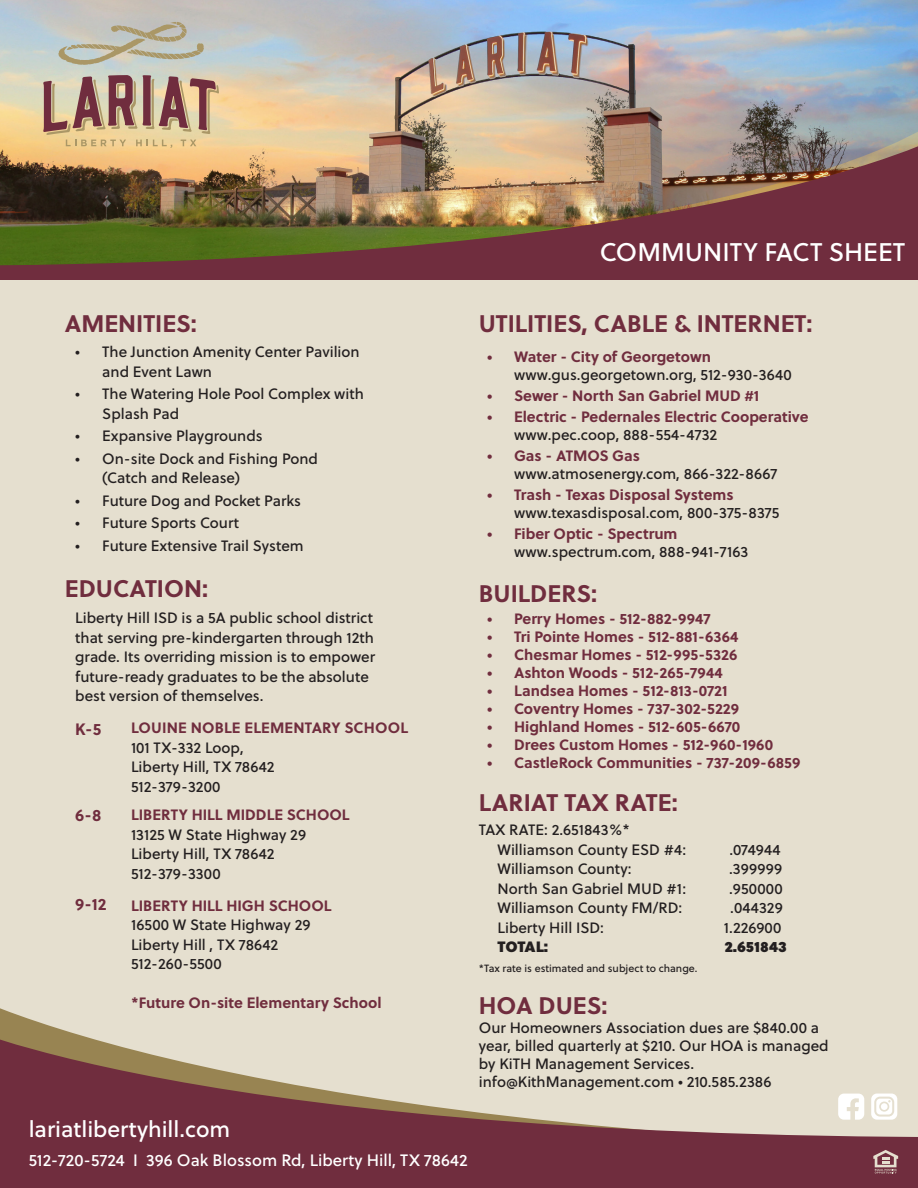
<style>
.page{position:relative;width:918px;height:1188px;background:#fff}
.page>*{position:absolute;margin:0;border:0;box-sizing:border-box;transform-origin:0 0}
.t1{font:25.5px "Soleil Bk";color:#fff}
.t2{font:700 24px "Soleil";color:#702d3e}
.t3{font:22.5px "Soleil Bk";color:#fff}
.t4{font:16.5px "Soleil Bk";color:#fff}
.t5{font:700 16.5px "Soleil";color:#702d3e}
.t6{font:15px/19.5px "Soleil Bk";color:#231f20}
.t7{font:700 15px/19.5px "Soleil";color:#702d3e}
.t8{font:15px "Soleil Bl";color:#231f20}
.t9{font:10.5px "Soleil Bk";color:#231f20}
.s1{font-family:"Soleil Bk";font-weight:400;color:#231f20}
.s2{font-family:"Soleil";font-weight:700;color:#702d3e}
</style>
<div class="page">
<img style="left:0;top:0;width:918px;height:116px">
<svg style="left:43px;top:75px;width:176px;height:41px;background:#af8f80"></svg>
<svg style="left:58px;top:22px;width:146px;height:43px;background:#bebdaf"></svg>
<svg style="left:0;top:116px;width:918px;height:7px;background:#bba58e"></svg>
<img style="left:0;top:123px;width:918px;height:158px">
<div style="left:0;top:281px;width:918px;height:907px;background:#e5dfcf"></div>
<svg style="left:0;top:1010px;width:918px;height:178px"></svg>
<svg style="left:873px;top:1150px;width:25px;height:24px"></svg>
<div style="left:838px;top:1094px;width:26px;height:26px;background:#fff;border-radius:6px"></div>
<svg style="left:847px;top:1098px;width:12px;height:22px"></svg>
<div style="left:871px;top:1094px;width:26px;height:26px;background:#fff;border-radius:6px"></div>
<svg style="left:874px;top:1097px;width:20px;height:20px"></svg>
<p class="t1" style="left:600px;top:236px;width:307px">COMMUNITY FACT SHEET</p>
<p class="t2" style="left:65px;top:308px;width:134px">AMENITIES:</p>
<p class="t6" style="left:102px;top:343px;width:259px;text-indent:-27px">• The Junction Amenity Center Pavilion and Event Lawn</p>
<p class="t6" style="left:102px;top:385px;width:263px;text-indent:-27px">• The Watering Hole Pool Complex with<br>Splash Pad</p>
<p class="t6" style="left:75px;top:427px;width:189px">• Expansive Playgrounds</p>
<p class="t6" style="left:102px;top:449px;width:217px;text-indent:-27px">• On-site Dock and Fishing Pond (Catch and Release)</p>
<p class="t6" style="left:75px;top:491px;width:227px">• Future Dog and Pocket Parks</p>
<p class="t6" style="left:75px;top:514px;width:165px">• Future Sports Court</p>
<p class="t6" style="left:75px;top:536px;width:230px">• Future Extensive Trail System</p>
<p class="t2" style="left:65px;top:573px;width:145px">EDUCATION:</p>
<p class="t6" style="left:75px;top:609px;width:301px">Liberty Hill ISD is a 5A public school district that serving pre-kindergarten through 12th grade. Its overriding mission is to empower future-ready graduates to be the absolute best version of themselves.</p>
<p class="t5" style="left:75px;top:718px;width:28px">K-5</p>
<p class="t7" style="left:131px;top:719px;width:278px">LOUINE NOBLE ELEMENTARY SCHOOL</p>
<p class="t6" style="left:131px;top:738px;width:145px">101 TX-332 Loop,<br>Liberty Hill, TX 78642</p>
<p class="t6" style="left:131px;top:777px;width:91px">512-379-3200</p>
<p class="t7" style="left:131px;top:805px;width:220px">LIBERTY HILL MIDDLE SCHOOL</p>
<p class="t6" style="left:131px;top:825px;width:177px">13125 W State Highway 29</p>
<p class="t6" style="left:131px;top:844px;width:145px">Liberty Hill, TX 78642</p>
<p class="t6" style="left:131px;top:864px;width:91px">512-379-3300</p>
<p class="t7" style="left:131px;top:896px;width:202px">LIBERTY HILL HIGH SCHOOL<br><span class="s1">16500 W State Highway 29</span></p>
<p class="t6" style="left:131px;top:935px;width:149px">Liberty Hill , TX 78642</p>
<p class="t6" style="left:131px;top:955px;width:92px">512-260-5500</p>
<p class="t7" style="left:131px;top:994px;width:252px">*Future On-site Elementary School</p>
<p class="t5" style="left:75px;top:805px;width:28px">6-8</p>
<p class="t5" style="left:75px;top:893px;width:33px">9-12</p>
<p class="t2" style="left:479px;top:308px;width:335px">UTILITIES, CABLE &amp; INTERNET:</p>
<p class="t6" style="left:514px;top:348px;width:279px;line-height:18px;text-indent:-27px"><span class="s2">• Water - City of Georgetown </span>www.gus.georgetown.org, 512-930-3640</p>
<p class="t7" style="left:487px;top:386px;width:274px">• Sewer - North San Gabriel MUD #1</p>
<p class="t7" style="left:514px;top:408px;width:296px;line-height:18px;text-indent:-27px">• Electric - Pedernales Electric Cooperative <span class="s1">www.pec.coop, 888-554-4732</span></p>
<p class="t6" style="left:514px;top:447px;width:265px;line-height:18px;text-indent:-27px"><span class="s2">• Gas - ATMOS Gas </span>www.atmosenergy.com, 866-322-8667</p>
<p class="t6" style="left:514px;top:486px;width:267px;line-height:18px;text-indent:-27px"><span class="s2">• Trash - Texas Disposal Systems </span>www.texasdisposal.com, 800-375-8375</p>
<p class="t6" style="left:514px;top:525px;width:236px;line-height:18px;text-indent:-27px"><span class="s2">• Fiber Optic - Spectrum </span>www.spectrum.com, 888-941-7163</p>
<p class="t2" style="left:479px;top:578px;width:120px">BUILDERS:</p>
<p class="t7" style="left:487px;top:609px;width:225px">• Perry Homes - 512-882-9947</p>
<p class="t7" style="left:487px;top:627px;width:253px">• Tri Pointe Homes - 512-881-6364</p>
<p class="t7" style="left:487px;top:645px;width:252px">• Chesmar Homes - 512-995-5326</p>
<p class="t7" style="left:487px;top:663px;width:237px">• Ashton Woods - 512-265-7944</p>
<p class="t7" style="left:487px;top:681px;width:242px">• Landsea Homes - 512-813-0721</p>
<p class="t7" style="left:487px;top:699px;width:254px">• Coventry Homes - 737-302-5229</p>
<p class="t7" style="left:487px;top:717px;width:255px">• Highland Homes - 512-605-6670</p>
<p class="t7" style="left:487px;top:735px;width:288px">• Drees Custom Homes - 512-960-1960</p>
<p class="t7" style="left:487px;top:753px;width:315px">• CastleRock Communities - 737-209-6859</p>
<p class="t2" style="left:479px;top:786px;width:201px">LARIAT TAX RATE:</p>
<p class="t6" style="left:498px;top:820px;width:190px;text-indent:-19px">TAX RATE: 2.651843%*<br>Williamson County ESD #4:</p>
<p class="t6" style="left:729px;top:840px;width:53px">.074944</p>
<p class="t6" style="left:498px;top:859px;width:136px">Williamson County:</p>
<p class="t6" style="left:729px;top:859px;width:54px">.399999</p>
<p class="t6" style="left:498px;top:879px;width:190px">North San Gabriel MUD #1:</p>
<p class="t6" style="left:729px;top:879px;width:55px">.950000</p>
<p class="t6" style="left:498px;top:898px;width:186px">Williamson County FM/RD:</p>
<p class="t6" style="left:730px;top:898px;width:54px">.044329</p>
<p class="t6" style="left:498px;top:918px;width:108px">Liberty Hill ISD:</p>
<p class="t6" style="left:724px;top:918px;width:59px">1.226900</p>
<p class="t8" style="left:498px;top:936px;width:52px">TOTAL:</p>
<p class="t8" style="left:725px;top:936px;width:64px">2.651843</p>
<p class="t9" style="left:479px;top:961px;width:220px">*Tax rate is estimated and subject to change.</p>
<p class="t2" style="left:479px;top:990px;width:130px">HOA DUES:</p>
<p class="t6" style="left:479px;top:1018px;width:342px">Our Homeowners Association dues are $840.00 a</p>
<p class="t6" style="left:479px;top:1036px;width:351px">year, billed quarterly at $210. Our HOA is managed</p>
<p class="t6" style="left:479px;top:1054px;width:217px">by KiTH Management Services.</p>
<p class="t6" style="left:479px;top:1072px;width:294px">info@KithManagement.com • 210.585.2386</p>
<p class="t3" style="left:29px;top:1115px;width:203px">lariatlibertyhill.com</p>
<p class="t4" style="left:29px;top:1149px;width:440px">512-720-5724 I 396 Oak Blossom Rd, Liberty Hill, TX 78642</p>
</div>
